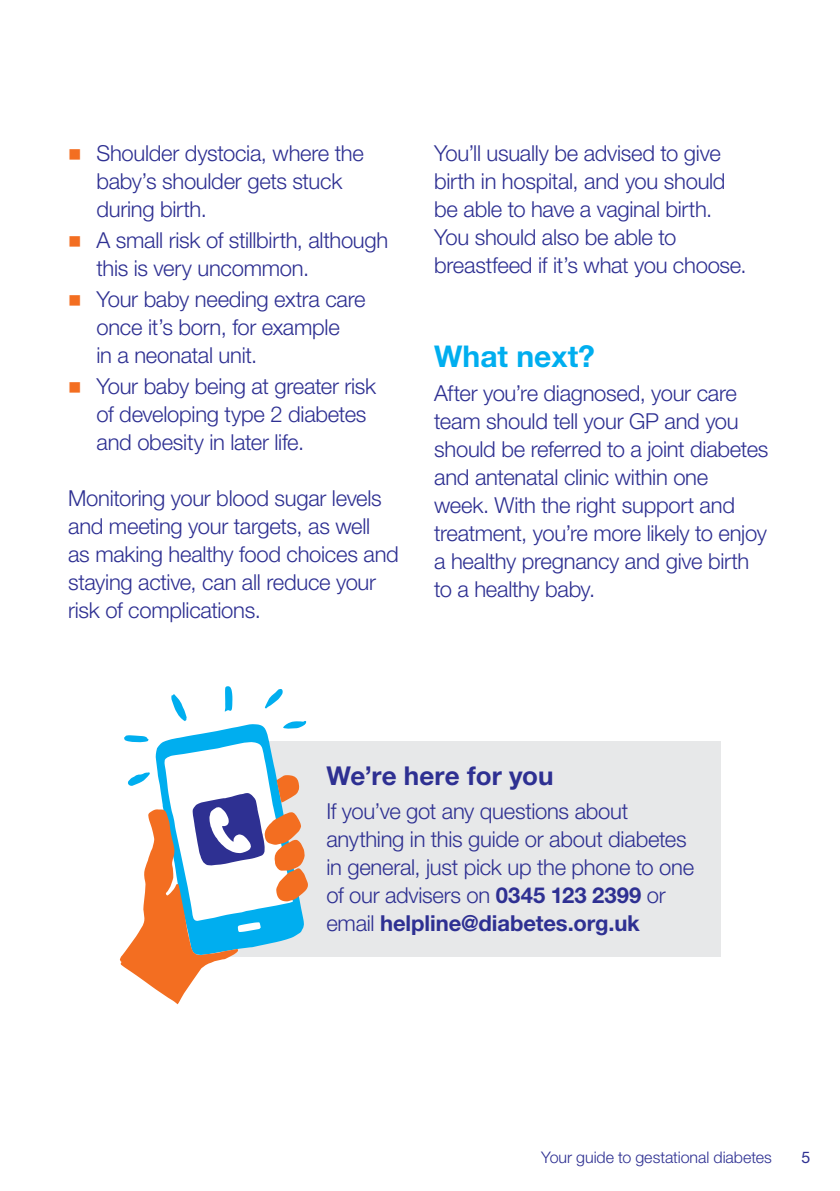
<style>
.page{position:relative;width:840px;height:1191px;background:#fff}
.page>*{position:absolute;margin:0;border:0;box-sizing:border-box;transform-origin:0 0}
.Heading_2__Cyan{font:700 30px "Helvetica Neue LT Std";color:#00aeef}
.Heading_3__Blue{font:700 26px "Helvetica Neue LT Std";letter-spacing:.005em;color:#2e3092}
.Text{font:300 22px/28px "Helvetica Neue LT Std";letter-spacing:-.015em;color:#2e3092}
.t1{font:300 16px "Helvetica Neue LT Std";color:#2e3092}
.t2{font:16px "Helvetica Neue LT Std";color:#2e3092}
.s1{font-weight:700}
</style>
<div class="page">
<div style="left:224px;top:741px;width:495px;height:215px;background:#e7e8e9"></div>
<svg style="left:119px;top:686px;width:189px;height:318px"></svg>
<p class="Text" style="left:96px;top:139px;width:269px">Shoulder dystocia, where the baby’s shoulder gets stuck during birth.</p>
<p class="Text" style="left:96px;top:226px;width:293px">A small risk of stillbirth, although this is very uncommon.</p>
<p class="Text" style="left:96px;top:284px;width:270px">Your baby needing extra care once it’s born, for example<br>in a neonatal unit.</p>
<p class="Text" style="left:96px;top:371px;width:281px">Your baby being at greater risk of developing type 2 diabetes and obesity in later life.</p>
<p class="Text" style="left:68px;top:483px;width:332px">Monitoring your blood sugar levels and meeting your targets, as well<br>as making healthy food choices and staying active, can all reduce your risk of complications.</p>
<p class="Text" style="left:434px;top:139px;width:314px">You’ll usually be advised to give birth in hospital, and you should be able to have a vaginal birth.<br>You should also be able to breastfeed if it’s what you choose.</p>
<p class="Heading_2__Cyan" style="left:434px;top:338px;width:162px">What next?</p>
<p class="Text" style="left:434px;top:378px;width:336px">After you’re diagnosed, your care team should tell your GP and you should be referred to a joint diabetes and antenatal clinic within one week. With the right support and treatment, you’re more likely to enjoy a healthy pregnancy and give birth to a healthy baby.</p>
<p class="Heading_3__Blue" style="left:326px;top:759px;width:229px">We’re here for you</p>
<p class="Text" style="left:326px;top:796px;width:369px">If you’ve got any questions about anything in this guide or about diabetes in general, just pick up the phone to one of our advisers on <span class="s1">0345 123 2399</span> or email <span class="s1">helpline@diabetes.org.uk</span></p>
<p class="t1" style="left:541px;top:1147px;width:232px">Your guide to gestational diabetes</p>
<p class="t2" style="left:801px;top:1147px;width:10px">5</p>
</div>
